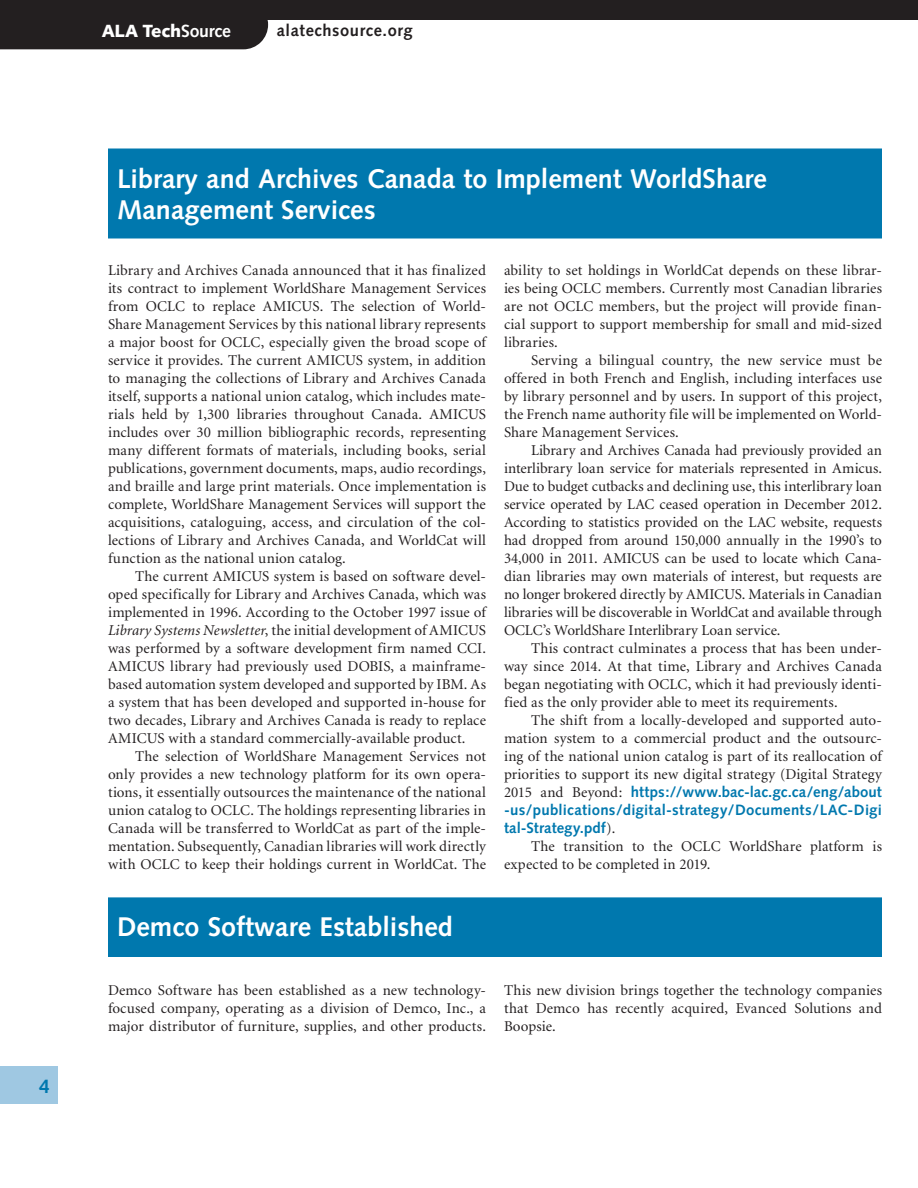
<style>
.page{position:relative;width:918px;height:1188px;background:#fff}
.page>*{position:absolute;margin:0;border:0;box-sizing:border-box;transform-origin:0 0}
.t1{font:700 27px/31.5px "Syntax";color:#fff}
.t2{font:700 19.5px "Syntax";color:#0078ae}
.t3{font:900 17.7px "Syntax";letter-spacing:-.015em;color:#fff}
.t4{font:700 16.5px "Syntax";letter-spacing:.035em;color:#231f20}
.t5{font:15px/18px "Minion";letter-spacing:.005em;color:#231f20;text-align:justify}
.t6{font:700 15px/18px "Syntax";letter-spacing:.015em;color:#0078ae;text-align:justify}
.s1{font-weight:700}
.s2{font-style:italic}
.s3{font-family:"Minion";font-weight:400;color:#231f20}
</style>
<div class="page">
<div style="left:0;top:0;width:918px;height:20px;background:#231f20"></div>
<div style="left:0;top:20px;width:268px;height:29px;background:#231f20"></div>
<div style="left:0;top:1066px;width:58px;height:38px;background:#9fc8e2"></div>
<div style="left:108px;top:148px;width:774px;height:90px;background:#0078ae"></div>
<div style="left:108px;top:897px;width:774px;height:60px;background:#0078ae"></div>
<h2 class="t2" style="left:39px;top:1075px;width:12px">4</h2>
<p class="t3" style="left:102px;top:20px;width:131px">ALA Tech<span class="s1">Source</span></p>
<p class="t4" style="left:277px;top:21px;width:137px">alatechsource.org</p>
<h1 class="t1" style="left:117px;top:163px;width:652px">Library and Archives Canada to Implement WorldShare<br>Management Services</h1>
<p class="t5" style="left:108px;top:261px;width:380px">Library and Archives Canada announced that it has finalized its contract to implement WorldShare Management Services from OCLC to replace AMICUS. The selection of World-Share Management Services by this national library represents a major boost for OCLC, especially given the broad scope of service it provides. The current AMICUS system, in addition to managing the collections of Library and Archives Canada itself, supports a national union catalog, which includes mate&shy;rials held by 1,300 libraries throughout Canada. AMICUS includes over 30 million bibliographic records, representing many different formats of materials, including books, serial publications, government documents, maps, audio recordings, and braille and large print materials. Once implementation is complete, WorldShare Management Services will support the acquisitions, cataloguing, access, and circulation of the col&shy;lections of Library and Archives Canada, and WorldCat will function as the national union catalog.</p>
<p class="t5" style="left:108px;top:567px;width:380px;text-indent:27px">The current AMICUS system is based on software devel&shy;oped specifically for Library and Archives Canada, which was implemented in 1996. According to the October 1997 issue of <span class="s2">Library Systems Newsletter</span>, the initial development of AMICUS was performed by a software development firm named CCI.<br>AMICUS library had previously used DOBIS, a mainframe&shy;based automation system developed and supported by IBM. As a system that has been developed and supported in-house for two decades, Library and Archives Canada is ready to replace AMICUS with a standard commercially-available product.</p>
<p class="t5" style="left:108px;top:747px;width:380px;text-indent:27px">The selection of WorldShare Management Services not only provides a new technology platform for its own opera&shy;tions, it essentially outsources the maintenance of the national union catalog to OCLC. The holdings representing libraries in Canada will be transferred to WorldCat as part of the imple&shy;mentation. Subsequently, Canadian libraries will work directly with OCLC to keep their holdings current in WorldCat. The</p>
<p class="t5" style="left:504px;top:261px;width:379px">ability to set holdings in WorldCat depends on these librar&shy;ies being OCLC members. Currently most Canadian libraries are not OCLC members, but the project will provide finan&shy;cial support to support membership for small and mid-sized libraries.</p>
<p class="t5" style="left:504px;top:351px;width:380px;text-indent:27px">Serving a bilingual country, the new service must be offered in both French and English, including interfaces use by library personnel and by users. In support of this project, the French name authority file will be implemented on World-Share Management Services.</p>
<p class="t5" style="left:504px;top:441px;width:380px;text-indent:27px">Library and Archives Canada had previously provided an interlibrary loan service for materials represented in Amicus.<br>Due to budget cutbacks and declining use, this interlibrary loan service operated by LAC ceased operation in December 2012.<br>According to statistics provided on the LAC website, requests had dropped from around 150,000 annually in the 1990’s to 34,000 in 2011. AMICUS can be used to locate which Cana&shy;dian libraries may own materials of interest, but requests are no longer brokered directly by AMICUS. Materials in Canadian libraries will be discoverable in WorldCat and available through OCLC’s WorldShare Interlibrary Loan service.</p>
<p class="t5" style="left:504px;top:639px;width:379px;text-indent:27px">This contract culminates a process that has been under&shy;way since 2014. At that time, Library and Archives Canada began negotiating with OCLC, which it had previously identi&shy;fied as the only provider able to meet its requirements.</p>
<p class="t5" style="left:504px;top:711px;width:380px;text-indent:27px">The shift from a locally-developed and supported auto&shy;mation system to a commercial product and the outsourc&shy;ing of the national union catalog is part of its reallocation of priorities to support its new digital strategy (Digital Strategy</p>
<p class="t6" style="left:504px;top:782px;width:380px"><span class="s3">2015 and Beyond:</span> https://www.bac-lac.gc.ca/eng/about -us/publications/digital-strategy/Documents/LAC-Digi tal-Strategy.pdf<span class="s3">).</span></p>
<p class="t5" style="left:504px;top:837px;width:380px;text-indent:27px">The transition to the OCLC WorldShare platform is expected to be completed in 2019.</p>
<h1 class="t1" style="left:117px;top:911px;width:337px">Demco Software Established</h1>
<p class="t5" style="left:108px;top:981px;width:380px">Demco Software has been established as a new technology&shy;focused company, operating as a division of Demco, Inc., a major distributor of furniture, supplies, and other products.</p>
<p class="t5" style="left:504px;top:981px;width:380px">This new division brings together the technology companies that Demco has recently acquired, Evanced Solutions and Boopsie.</p>
</div>
